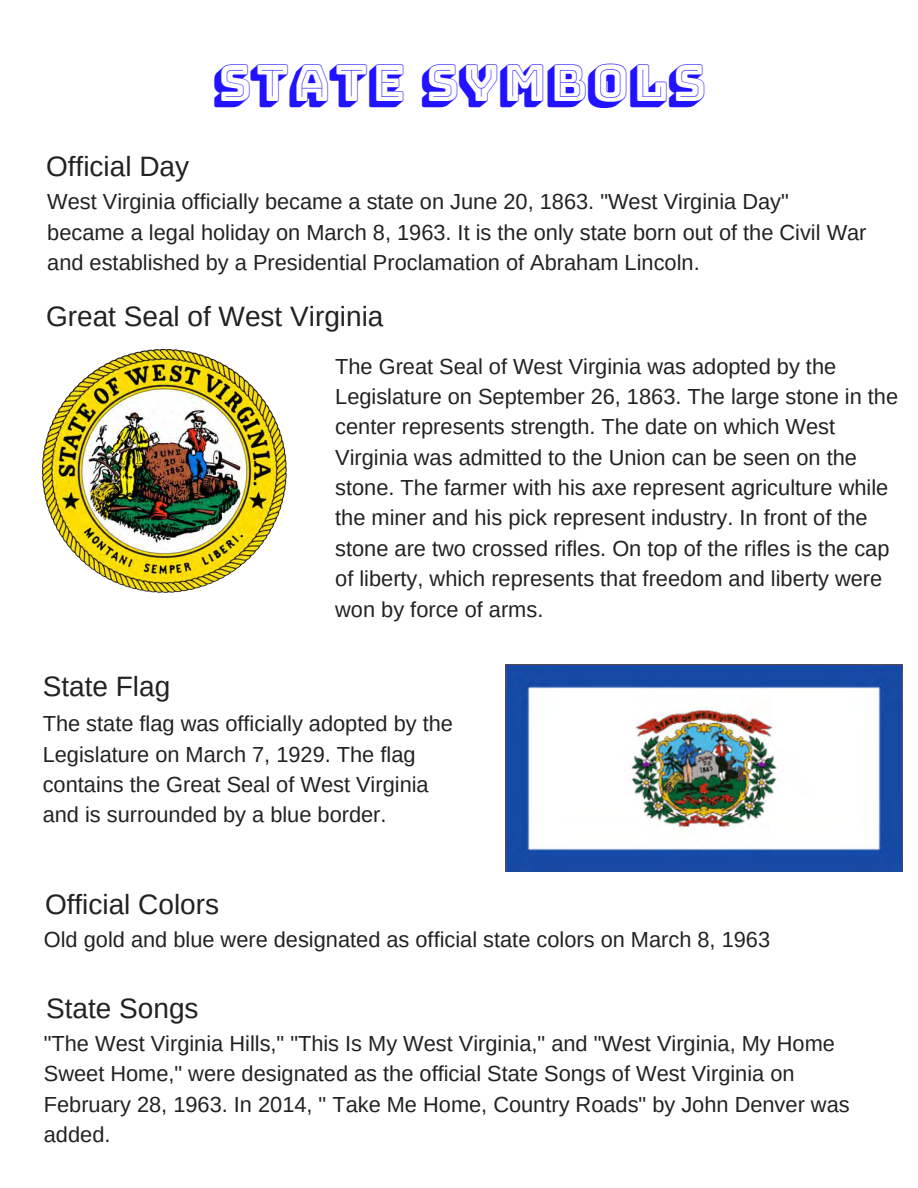
<style>
.page{position:relative;width:918px;height:1188px;background:#fff}
.page>*{position:absolute;margin:0;border:0;box-sizing:border-box;transform-origin:0 0}
.t1{font:49.8px "Bungee Shade";color:#2112ff}
.t2{font:28.05px "Arimo";color:#222}
.t3{font:21.75px/30.3px "Arimo";color:#222}
</style>
<div class="page">
<img style="left:505px;top:665px;width:397px;height:207px">
<img style="left:43px;top:350px;width:244px;height:243px">
<h1 class="t1" style="left:213px;top:58px;width:494px">STATE SYMBOLS</h1>
<p class="t2" style="left:46px;top:150px;width:145px">Official Day</p>
<p class="t3" style="left:47px;top:187px;width:821px">West Virginia officially became a state on June 20, 1863. "West Virginia Day" became a legal holiday on March 8, 1963. It is the only state born out of the Civil War and established by a Presidential Proclamation of Abraham Lincoln.</p>
<p class="t2" style="left:46px;top:301px;width:339px">Great Seal of West Virginia</p>
<p class="t3" style="left:335px;top:351px;width:564px">The Great Seal of West Virginia was adopted by the Legislature on September 26, 1863. The large stone in the center represents strength. The date on which West Virginia was admitted to the Union can be seen on the stone. The farmer with his axe represent agriculture while the miner and his pick represent industry. In front of the stone are two crossed rifles. On top of the rifles is the cap of liberty, which represents that freedom and liberty were won by force of arms.</p>
<p class="t2" style="left:43px;top:671px;width:129px">State Flag</p>
<p class="t3" style="left:43px;top:709px;width:412px">The state flag was officially adopted by the Legislature on March 7, 1929. The flag contains the Great Seal of West Virginia and is surrounded by a blue border.</p>
<p class="t2" style="left:45px;top:888px;width:176px">Official Colors</p>
<p class="t3" style="left:44px;top:925px;width:728px">Old gold and blue were designated as official state colors on March 8, 1963</p>
<p class="t2" style="left:46px;top:993px;width:154px">State Songs</p>
<p class="t3" style="left:44px;top:1028px;width:807px">"The West Virginia Hills," "This Is My West Virginia," and "West Virginia, My Home Sweet Home," were designated as the official State Songs of West Virginia on February 28, 1963. In 2014, " Take Me Home, Country Roads" by John Denver was added.</p>
</div>
